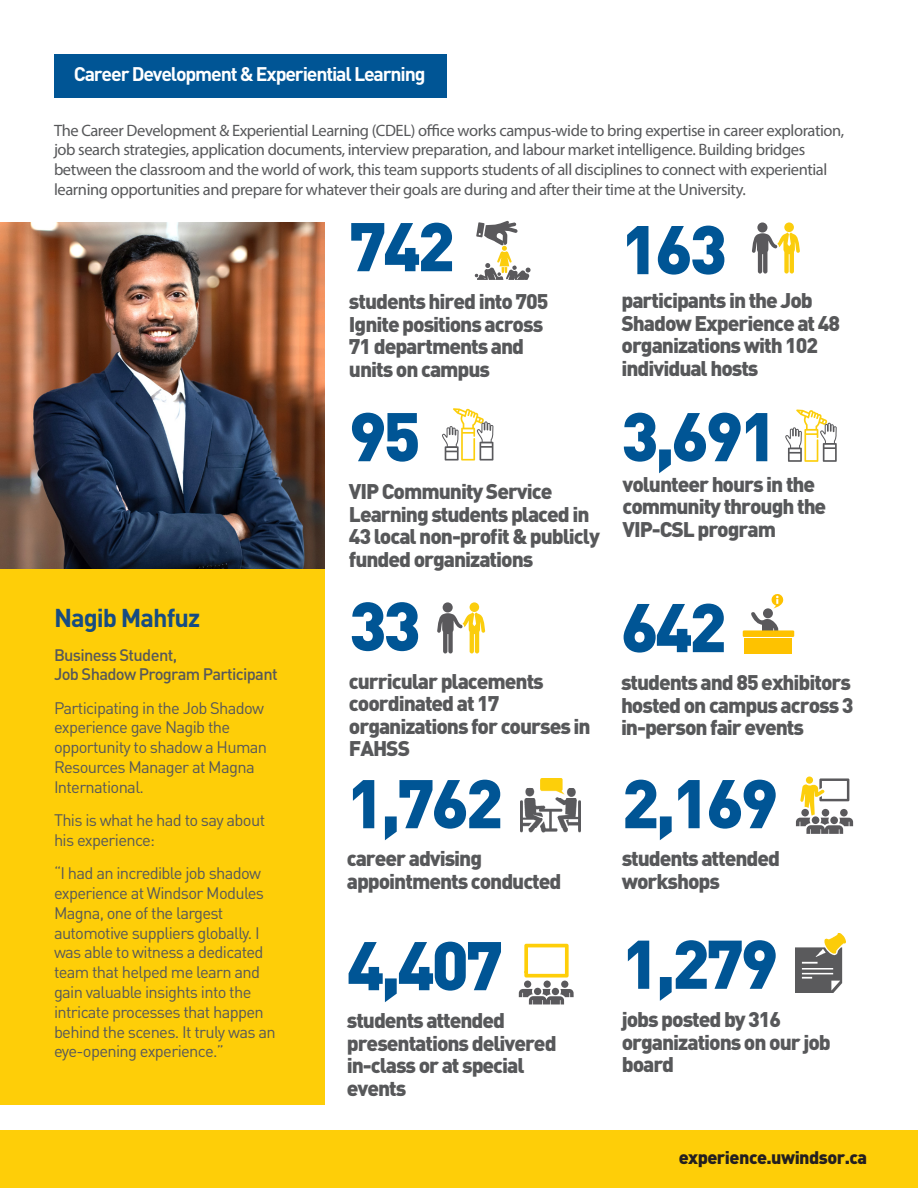
<style>
.page{position:relative;width:918px;height:1188px;background:#fff}
.page>*{position:absolute;margin:0;border:0;box-sizing:border-box;transform-origin:0 0}
.t1{font:900 67.65px "DIN Pro";letter-spacing:-.05em;color:#005595}
.t2{font:700 25.5px "DIN Pro";letter-spacing:-.04em;color:#174c82}
.t3{font:900 21px/22.5px "DIN Pro";letter-spacing:-.05em;color:#57585a}
.t4{font:700 19.5px "DIN Pro";letter-spacing:-.06em;color:#fff}
.t5{font:900 18px "DIN Pro";letter-spacing:-.03em;color:#231f20}
.t6{font:16.5px/19.8px "DIN Pro";letter-spacing:-.04em;color:#57585a}
.t7{font:16.5px/19.8px "Myriad Pro";letter-spacing:-.025em;color:#57585a}
.t8{font:500 16.5px/19.8px "DIN Pro";letter-spacing:-.04em;color:#57585a}
</style>
<div class="page">
<div style="left:0;top:1131px;width:918px;height:57px;background:#fece08"></div>
<div style="left:54px;top:54px;width:392px;height:43px;background:#005595"></div>
<svg style="left:752px;top:232px;width:48px;height:42px"></svg>
<div style="left:784px;top:222px;width:10px;height:10px;background:#fbcd0d;border-radius:50%"></div>
<div style="left:757px;top:222px;width:10px;height:11px;background:#5a595c;border-radius:50%"></div>
<svg style="left:475px;top:221px;width:56px;height:59px"></svg>
<div style="left:743px;top:630px;width:51px;height:7px;background:#fec200"></div>
<div style="left:745px;top:639px;width:47px;height:15px;background:#fec200"></div>
<svg style="left:751px;top:594px;width:33px;height:37px"></svg>
<svg style="left:442px;top:408px;width:51px;height:53px"></svg>
<div style="left:806px;top:777px;width:7px;height:7px;background:#fcce0c;border-radius:50%"></div>
<svg style="left:796px;top:778px;width:57px;height:56px"></svg>
<svg style="left:524px;top:944px;width:45px;height:34px"></svg>
<div style="left:561px;top:981px;width:7px;height:7px;background:#5a595c;border-radius:50%"></div>
<div style="left:544px;top:981px;width:7px;height:7px;background:#5a595c;border-radius:50%"></div>
<div style="left:524px;top:981px;width:7px;height:7px;background:#5a595c;border-radius:50%"></div>
<svg style="left:519px;top:989px;width:55px;height:15px"></svg>
<div style="left:534px;top:988px;width:7px;height:7px;background:#5a595c;border-radius:50%"></div>
<div style="left:552px;top:988px;width:7px;height:7px;background:#5a595c;border-radius:50%"></div>
<img style="left:0;top:222px;width:324px;height:347px">
<div style="left:0;top:569px;width:324px;height:536px;background:#fece08"></div>
<svg style="left:437px;top:612px;width:48px;height:41px"></svg>
<div style="left:470px;top:602px;width:9px;height:10px;background:#fbcd0d;border-radius:50%"></div>
<div style="left:443px;top:602px;width:10px;height:10px;background:#5a595c;border-radius:50%"></div>
<img style="left:520px;top:778px;width:60px;height:54px">
<svg style="left:785px;top:410px;width:52px;height:52px"></svg>
<img style="left:796px;top:933px;width:50px;height:59px">
<p class="t4" style="left:74px;top:61px;width:353px">Career Development &amp; Experiential Learning</p>
<p class="t7" style="left:54px;top:120px;width:792px">The Career Development &amp; Experiential Learning (CDEL) office works campus-wide to bring expertise in career exploration, job search strategies, application documents, interview preparation, and labour market intelligence. Building bridges between the classroom and the world of work, this team supports students of all disciplines to connect with experiential learning opportunities and prepare for whatever their goals are during and after their time at the University.</p>
<p class="t2" style="left:54px;top:601px;width:148px">Nagib Mahfuz</p>
<p class="t8" style="left:54px;top:644px;width:225px">Business Student,<br>Job Shadow Program Participant</p>
<p class="t6" style="left:54px;top:697px;width:215px">Participating in the Job Shadow experience gave Nagib the opportunity to shadow a Human<br>Resources Manager at Magna<br>International.</p>
<p class="t6" style="left:54px;top:810px;width:213px">This is what he had to say about his experience:</p>
<p class="t6" style="left:54px;top:863px;width:223px">“I had an incredible job shadow experience at Windsor Modules<br>Magna, one of the largest automotive suppliers globally. I was able to witness a dedicated team that helped me learn and gain valuable insights into the intricate processes that happen behind the scenes. It truly was an eye-opening experience.”</p>
<p class="t1" style="left:349px;top:201px;width:108px">742</p>
<p class="t3" style="left:349px;top:290px;width:201px">students hired into 705<br>Ignite positions across<br>71 departments and units on campus</p>
<p class="t1" style="left:349px;top:391px;width:73px">95</p>
<p class="t3" style="left:349px;top:480px;width:252px">VIP Community Service<br>Learning students placed in<br>43 local non-profit &amp; publicly funded organizations</p>
<p class="t1" style="left:349px;top:580px;width:73px">33</p>
<p class="t3" style="left:349px;top:669px;width:243px">curricular placements coordinated at 17 organizations for courses in<br>FAHSS</p>
<p class="t1" style="left:347px;top:758px;width:158px">1,762</p>
<p class="t3" style="left:347px;top:847px;width:216px">career advising appointments conducted</p>
<p class="t1" style="left:347px;top:920px;width:158px">4,407</p>
<p class="t3" style="left:347px;top:1009px;width:211px">students attended presentations delivered in-class or at special events</p>
<p class="t1" style="left:621px;top:204px;width:108px">163</p>
<p class="t3" style="left:622px;top:288px;width:220px">participants in the Job<br>Shadow Experience at 48 organizations with 102 individual hosts</p>
<p class="t1" style="left:621px;top:391px;width:158px">3,691</p>
<p class="t3" style="left:622px;top:472px;width:205px">volunteer hours in the community through the<br>VIP-CSL program</p>
<p class="t1" style="left:621px;top:582px;width:107px">642</p>
<p class="t3" style="left:621px;top:671px;width:234px;text-align:justify">students and 85 exhibitors hosted on campus across 3 in-person fair events</p>
<p class="t1" style="left:622px;top:758px;width:158px">2,169</p>
<p class="t3" style="left:622px;top:847px;width:160px">students attended workshops</p>
<p class="t1" style="left:622px;top:918px;width:158px">1,279</p>
<p class="t3" style="left:622px;top:1007px;width:211px">jobs posted by 316 organizations on our job board</p>
<p class="t5" style="left:679px;top:1146px;width:190px">experience.uwindsor.ca</p>
</div>
